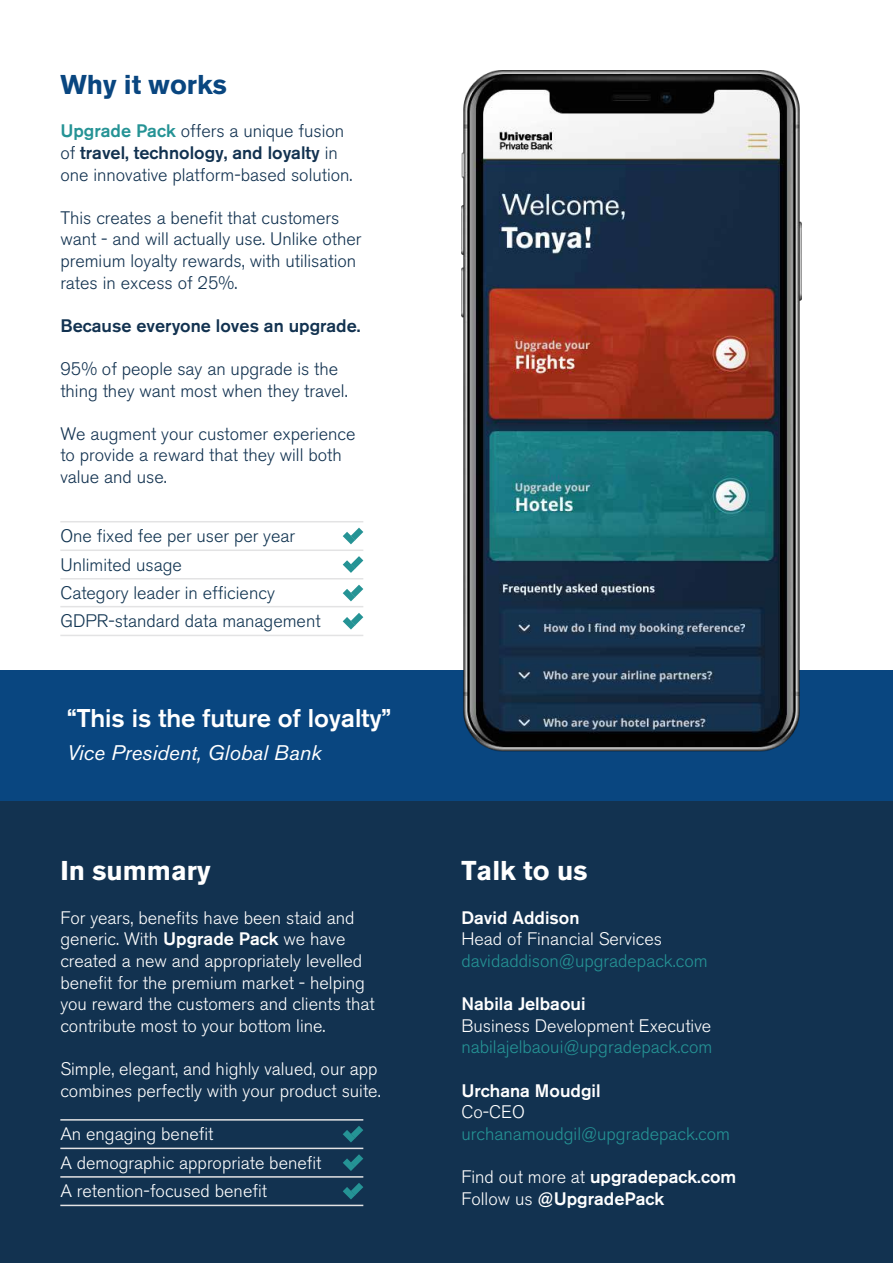
<style>
.page{position:relative;width:893px;height:1263px;background:#fff}
.page>*{position:absolute;margin:0;border:0;box-sizing:border-box;transform-origin:0 0}
.t1{font:700 27px "Akzidenz Grotesk BE";color:#fff}
.t2{font:700 27px "Akzidenz Grotesk BE";color:#094680}
.t3{font:500 25.5px "Akzidenz Grotesk BE";color:#fff}
.t4{font:italic 21px "Akzidenz Grotesk BE";color:#fff}
.t5{font:300 18px/21.6px "Akzidenz Grotesk BE";color:#fff}
.t6{font:300 18px/21.6px "Akzidenz Grotesk BE";color:#123250}
.t7{font:300 18px/28.5px "Akzidenz Grotesk BE";color:#113451}
.t8{font:500 18px/21.6px "Akzidenz Grotesk BE";color:#fff}
.t9{font:300 18px "Akzidenz Grotesk BE";color:#259395}
.t10{font:500 18px "Akzidenz Grotesk BE";color:#123250}
.s1{font-weight:500;color:#259395}
.s2{font-weight:500}
.s3{font-weight:300}
</style>
<div class="page">
<div style="left:0;top:800px;width:893px;height:463px;background:#123250"></div>
<div style="left:0;top:670px;width:893px;height:130px;background:#094680"></div>
<hr style="left:60px;top:1147px;width:303px;height:2px;background:#e3e3e4">
<hr style="left:60px;top:1119px;width:303px;height:1px;background:#e3e3e4">
<hr style="left:60px;top:1205px;width:303px;height:1px;background:#e3e3e4">
<hr style="left:60px;top:1176px;width:303px;height:2px;background:#e3e3e4">
<svg style="left:343px;top:1126px;width:20px;height:16px"></svg>
<svg style="left:343px;top:1154px;width:20px;height:17px"></svg>
<svg style="left:343px;top:1183px;width:20px;height:16px"></svg>
<hr style="left:60px;top:606px;width:303px;height:1px;background:#e3e3e4">
<hr style="left:60px;top:635px;width:303px;height:1px;background:#e3e3e4">
<svg style="left:343px;top:613px;width:20px;height:16px"></svg>
<hr style="left:60px;top:521px;width:303px;height:1px;background:#e3e3e4">
<hr style="left:60px;top:578px;width:303px;height:1px;background:#e3e3e4">
<hr style="left:60px;top:549px;width:303px;height:2px;background:#e3e3e4">
<svg style="left:343px;top:556px;width:20px;height:17px"></svg>
<svg style="left:343px;top:585px;width:20px;height:16px"></svg>
<svg style="left:343px;top:528px;width:20px;height:16px"></svg>
<img style="left:461px;top:71px;width:340px;height:680px">
<h1 class="t2" style="left:60px;top:69px;width:168px">Why it works</h1>
<p class="t6" style="left:60px;top:121px;width:294px"><span class="s1">Upgrade Pack</span> offers a unique fusion of <span class="s2">travel, technology, and loyalty</span> in one innovative platform-based solution.</p>
<p class="t6" style="left:60px;top:207px;width:303px">This creates a benefit that customers want - and will actually use. Unlike other premium loyalty rewards, with utilisation rates in excess of 25%.</p>
<p class="t10" style="left:60px;top:314px;width:302px">Because everyone loves an upgrade.</p>
<p class="t6" style="left:60px;top:358px;width:289px">95% of people say an upgrade is the thing they want most when they travel.</p>
<p class="t6" style="left:60px;top:423px;width:297px">We augment your customer experience to provide a reward that they will both value and use.</p>
<p class="t7" style="left:60px;top:522px;width:236px">One fixed fee per user per year<br>Unlimited usage<br>Category leader in efficiency</p>
<p class="t7" style="left:60px;top:607px;width:262px">GDPR-standard data management</p>
<h2 class="t3" style="left:67px;top:702px;width:326px">“This is the future of loyalty”</h2>
<p class="t4" style="left:67px;top:740px;width:256px">Vice President, Global Bank</p>
<h1 class="t1" style="left:60px;top:855px;width:152px">In summary</h1>
<h1 class="t1" style="left:461px;top:855px;width:127px">Talk to us</h1>
<p class="t8" style="left:461px;top:906px;width:120px">David Addison</p>
<p class="t5" style="left:461px;top:929px;width:202px">Head of Financial Services</p>
<p class="t9" style="left:461px;top:950px;width:248px">davidaddison@upgradepack.com</p>
<p class="t8" style="left:461px;top:993px;width:126px">Nabila Jelbaoui</p>
<p class="t5" style="left:461px;top:1015px;width:251px">Business Development Executive</p>
<p class="t9" style="left:461px;top:1037px;width:252px">nabilajelbaoui@upgradepack.com</p>
<p class="t8" style="left:461px;top:1079px;width:141px">Urchana Moudgil</p>
<p class="t5" style="left:461px;top:1101px;width:65px">Co-CEO</p>
<p class="t9" style="left:461px;top:1123px;width:270px">urchanamoudgil@upgradepack.com</p>
<p class="t8" style="left:461px;top:1166px;width:276px"><span class="s3">Find out more at</span> upgradepack.com<br><span class="s3">Follow us</span> @UpgradePack</p>
<p class="t5" style="left:60px;top:907px;width:316px">For years, benefits have been staid and generic. With <span class="s2">Upgrade Pack</span> we have created a new and appropriately levelled benefit for the premium market - helping you reward the customers and clients that contribute most to your bottom line.</p>
<p class="t5" style="left:60px;top:1058px;width:322px">Simple, elegant, and highly valued, our app combines perfectly with your product suite.</p>
<p class="t5" style="left:60px;top:1120px;width:263px;line-height:28.5px">An engaging benefit<br>A demographic appropriate benefit<br>A retention-focused benefit</p>
</div>
